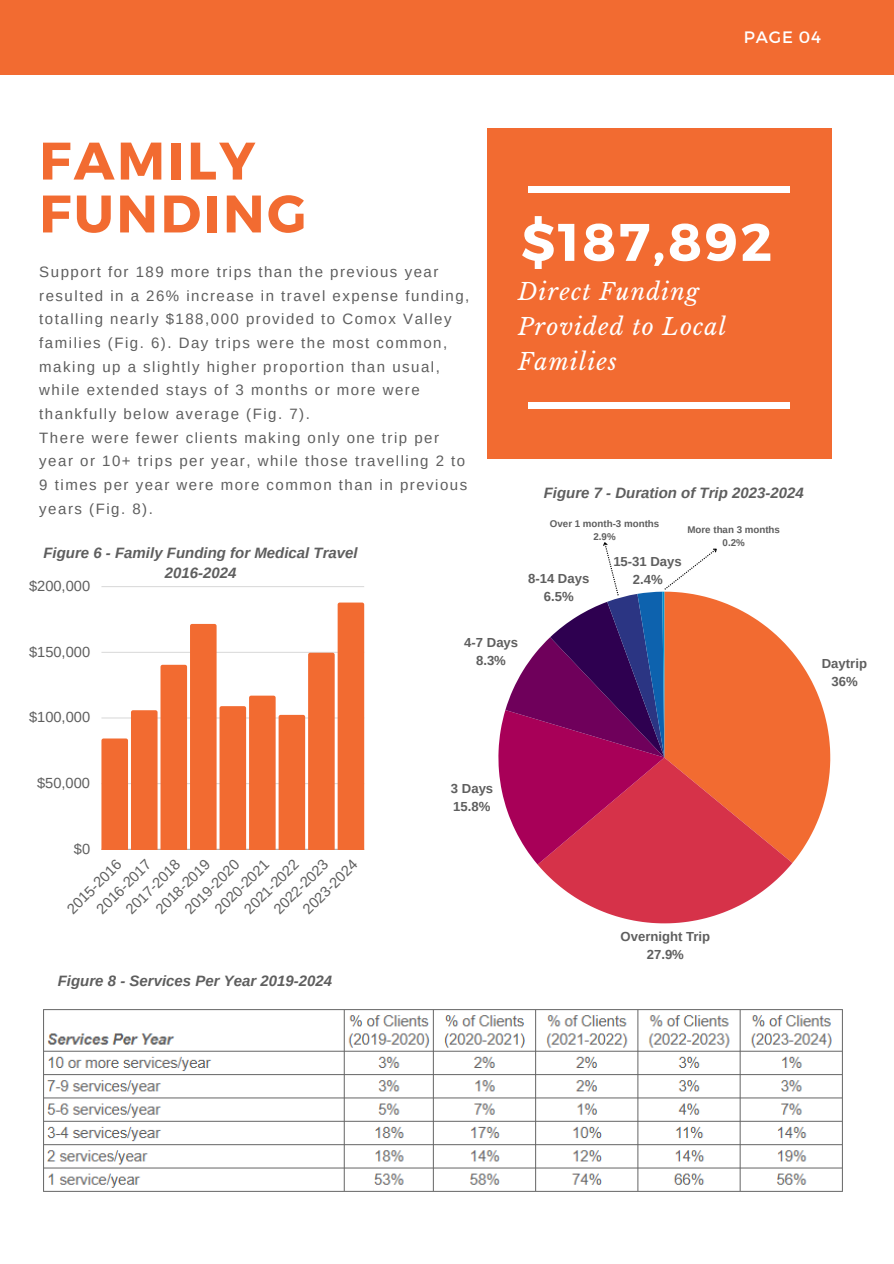
<style>
.page{position:relative;width:894px;height:1264px;background:#fff}
.page>*{position:absolute;margin:0;border:0;box-sizing:border-box;transform-origin:0 0}
.t1{font:700 52.65px/52.8px "Montserrat";letter-spacing:.05em;color:#f26b31}
.t2{font:700 52.65px "Montserrat";letter-spacing:.05em;color:#fff}
.t3{font:italic 23.1px/34.8px "Libre Baskerville";letter-spacing:.05em;color:#fff}
.t4{font:16.5px "Montserrat";letter-spacing:.05em;color:#fff}
.t5{font:15px/23.7px "Arimo";letter-spacing:.1em;color:#5e5e5e}
.t6{font:italic 700 15px/20.2px "Arimo";color:#5e5e5e;text-align:center}
.t7{font:14.7px "Arimo";color:#5e5e5e}
.t8{font:700 13.05px/18px "Arimo";color:#5e5e5e;text-align:center}
.t9{font:700 9.75px "Arimo";color:#5e5e5e}
</style>
<div class="page">
<div style="left:0;top:0;width:893px;height:74px;background:#f26b31"></div>
<div style="left:487px;top:129px;width:344px;height:329px;background:#f26b31"></div>
<hr style="left:101px;top:849px;width:263px;height:1px;background:#5e5e5e;opacity:.6">
<hr style="left:101px;top:586px;width:263px;height:1px;background:#dcdcdc">
<svg style="left:101px;top:602px;width:263px;height:247px"></svg>
<div style="left:528px;top:187px;width:261px;height:5px;background:#fff"></div>
<div style="left:528px;top:403px;width:261px;height:5px;background:#fff"></div>
<svg style="left:498px;top:542px;width:332px;height:381px"></svg>
<img style="left:43px;top:1009px;width:800px;height:183px">
<p class="t1" style="left:39px;top:132px;width:268px">FAMILY<br>FUNDING</p>
<p class="t5" style="left:39px;top:260px;width:431px">Support for 189 more trips than the previous year resulted in a 26% increase in travel expense funding, totalling nearly $188,000 provided to Comox Valley families (Fig. 6). Day trips were the most common, making up a slightly higher proportion than usual, while extended stays of 3 months or more were thankfully below average (Fig. 7).<br>There were fewer clients making only one trip per year or 10+ trips per year, while those travelling 2 to 9 times per year were more common than in previous years (Fig. 8).</p>
<h4 class="t6" style="left:43px;top:542px;width:316px">Figure 6 - Family Funding for Medical Travel<br>2016-2024</h4>
<p class="t7" style="left:29px;top:577px;width:63px">$200,000</p>
<h4 class="t4" style="left:743px;top:27px;width:79px">PAGE 04</h4>
<h1 class="t2" style="left:521px;top:208px;width:252px">$187,892</h1>
<h2 class="t3" style="left:518px;top:274px;width:209px">Direct Funding<br>Provided to Local<br>Families</h2>
<p class="t6" style="left:543px;top:482px;width:261px">Figure 7 - Duration of Trip 2023-2024</p>
<p class="t9" style="left:549px;top:518px;width:111px">Over 1 month-3 months</p>
<h3 class="t9" style="left:593px;top:531px;width:24px">2.9%</h3>
<h1 class="t9" style="left:687px;top:524px;width:94px">More than 3 months</h1>
<h5 class="t9" style="left:722px;top:537px;width:24px">0.2%</h5>
<p class="t8" style="left:528px;top:569px;width:63px">8-14 Days<br>6.5%</p>
<p class="t8" style="left:613px;top:552px;width:70px">15-31 Days<br>2.4%</p>
<p class="t7" style="left:29px;top:643px;width:63px">$150,000</p>
<p class="t7" style="left:29px;top:709px;width:63px">$100,000</p>
<p class="t7" style="left:37px;top:774px;width:54px">$50,000</p>
<p class="t7" style="left:74px;top:840px;width:18px">$0</p>
<p class="t7" style="left:64px;top:905px;width:71px;rotate:-45deg">2015-2016</p>
<p class="t7" style="left:270px;top:905px;width:71px;rotate:-45deg">202 -2023</p>
<p class="t7" style="left:152px;top:905px;width:71px;rotate:-45deg">2018-2019</p>
<p class="t7" style="left:211px;top:905px;width:71px;rotate:-45deg">2020-2021</p>
<p class="t7" style="left:93px;top:905px;width:71px;rotate:-45deg">2016-2017</p>
<p class="t7" style="left:181px;top:905px;width:71px;rotate:-45deg">2019-2020</p>
<p class="t7" style="left:299px;top:905px;width:71px;rotate:-45deg">2023-2024</p>
<p class="t7" style="left:122px;top:905px;width:71px;rotate:-45deg">2017-2018</p>
<p class="t7" style="left:241px;top:905px;width:63px;rotate:-45deg">2021-202</p>
<p class="t6" style="left:58px;top:970px;width:276px">Figure 8 - Services Per Year 2019-2024</p>
<p class="t8" style="left:464px;top:633px;width:55px">4-7 Days<br>8.3%</p>
<p class="t8" style="left:451px;top:779px;width:44px;text-align:left">3 Days<br>15.8%</p>
<p class="t8" style="left:620px;top:927px;width:91px">Overnight Trip<br>27.9%</p>
<p class="t8" style="left:821px;top:654px;width:47px">Daytrip<br>36%</p>
</div>
